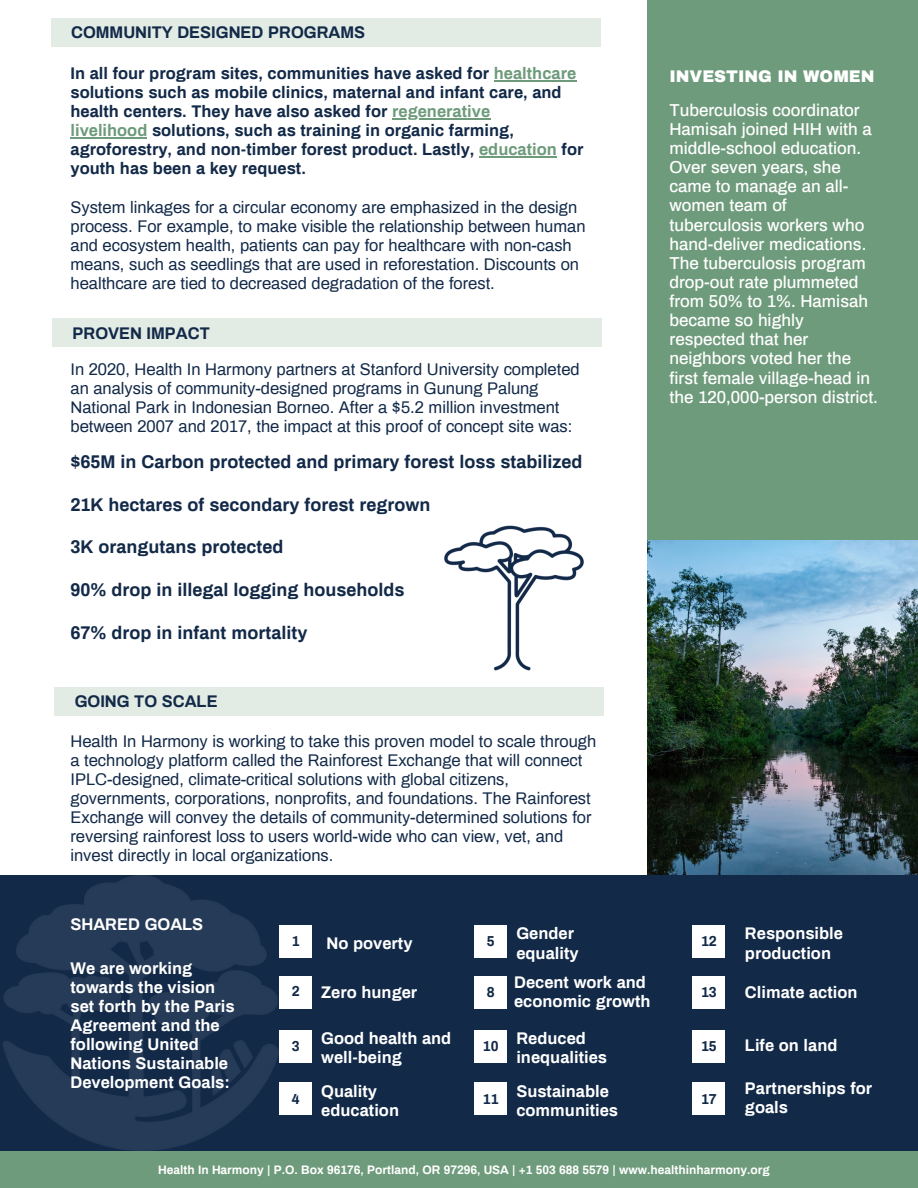
<style>
.page{position:relative;width:918px;height:1188px;background:#fff}
.page>*{position:absolute;margin:0;border:0;box-sizing:border-box;transform-origin:0 0}
.t1{font:700 18px "Archivo";color:#122948}
.t2{font:500 16.8px/19.2px "Archivo";color:#fff}
.t3{font:16.5px/19px "Archivo";color:#122948}
.t4{font:700 16.5px/19.2px "Archivo";color:#122948}
.t5{font:700 16.5px/19px "Archivo";color:#fff}
.t6{font:900 16.5px "Archivo";color:#fff}
.t7{font:700 14.1px "Archivo";color:#122948}
.t8{font:700 12px "Archivo";color:#fff}
.s1{color:#6e9b7b}
</style>
<div class="page">
<img style="left:648px;top:540px;width:270px;height:335px">
<div style="left:0;top:876px;width:918px;height:312px;background:#122948"></div>
<img style="left:3px;top:876px;width:278px;height:274px">
<div style="left:279px;top:925px;width:33px;height:32px;background:#fff"></div>
<div style="left:279px;top:976px;width:33px;height:33px;background:#fff"></div>
<div style="left:692px;top:1030px;width:33px;height:33px;background:#fff"></div>
<div style="left:474px;top:1030px;width:33px;height:33px;background:#fff"></div>
<div style="left:474px;top:925px;width:33px;height:32px;background:#fff"></div>
<div style="left:692px;top:976px;width:33px;height:33px;background:#fff"></div>
<div style="left:692px;top:925px;width:33px;height:32px;background:#fff"></div>
<div style="left:474px;top:976px;width:33px;height:33px;background:#fff"></div>
<div style="left:279px;top:1030px;width:33px;height:33px;background:#fff"></div>
<div style="left:648px;top:0;width:270px;height:540px;background:#6e9b7b"></div>
<img style="left:444px;top:525px;width:140px;height:146px">
<div style="left:52px;top:319px;width:550px;height:28px;background:#e2ebe4"></div>
<div style="left:0;top:1151px;width:918px;height:37px;background:#6e9b7b"></div>
<div style="left:54px;top:687px;width:550px;height:29px;background:#e2ebe4"></div>
<div style="left:279px;top:1082px;width:33px;height:33px;background:#fff"></div>
<div style="left:474px;top:1082px;width:33px;height:33px;background:#fff"></div>
<div style="left:692px;top:1082px;width:33px;height:33px;background:#fff"></div>
<div style="left:51px;top:18px;width:550px;height:28px;background:#e2ebe4"></div>
<hr style="left:494px;top:80px;width:82px;height:1px;background:#6e9b7b">
<hr style="left:392px;top:118px;width:98px;height:1px;background:#6e9b7b">
<hr style="left:71px;top:137px;width:76px;height:1px;background:#6e9b7b">
<hr style="left:479px;top:156px;width:78px;height:2px;background:#6e9b7b">
<p class="t4" style="left:71px;top:23px;width:296px">COMMUNITY DESIGNED PROGRAMS</p>
<p class="t4" style="left:71px;top:64px;width:515px">In all four program sites, communities have asked for <span class="s1">healthcare </span>solutions such as mobile clinics, maternal and infant care, and health centers. They have also asked for <span class="s1">regenerative<br>livelihood</span> solutions, such as training in organic farming, agroforestry, and non-timber forest product. Lastly, <span class="s1">education</span> for youth has been a key request.</p>
<p class="t3" style="left:71px;top:198px;width:517px">System linkages for a circular economy are emphasized in the design process. For example, to make visible the relationship between human and ecosystem health, patients can pay for healthcare with non-cash means, such as seedlings that are used in reforestation. Discounts on healthcare are tied to decreased degradation of the forest.</p>
<p class="t4" style="left:72px;top:324px;width:139px">PROVEN IMPACT</p>
<p class="t3" style="left:71px;top:360px;width:511px">In 2020, Health In Harmony partners at Stanford University completed an analysis of community-designed programs in Gunung Palung National Park in Indonesian Borneo. After a $5.2 million investment between 2007 and 2017, the impact at this proof of concept site was:</p>
<p class="t1" style="left:71px;top:452px;width:514px">$65M in Carbon protected and primary forest loss stabilized</p>
<p class="t1" style="left:71px;top:495px;width:362px">21K hectares of secondary forest regrown</p>
<p class="t1" style="left:71px;top:538px;width:215px">3K orangutans protected</p>
<p class="t1" style="left:71px;top:580px;width:336px">90% drop in illegal logging households</p>
<p class="t1" style="left:71px;top:623px;width:239px">67% drop in infant mortality</p>
<p class="t4" style="left:75px;top:692px;width:144px">GOING TO SCALE</p>
<p class="t3" style="left:71px;top:732px;width:527px">Health In Harmony is working to take this proven model to scale through a technology platform called the Rainforest Exchange that will connect IPLC-designed, climate-critical solutions with global citizens, governments, corporations, nonprofits, and foundations. The Rainforest Exchange will convey the details of community-determined solutions for reversing rainforest loss to users world-wide who can view, vet, and invest directly in local organizations.</p>
<p class="t6" style="left:669px;top:67px;width:207px">INVESTING IN WOMEN</p>
<p class="t2" style="left:669px;top:101px;width:210px">Tuberculosis coordinator<br>Hamisah joined HIH with a middle-school education.<br>Over seven years, she came to manage an all&shy;women team of tuberculosis workers who hand-deliver medications.<br>The tuberculosis program drop-out rate plummeted from 50% to 1%. Hamisah became so highly respected that her neighbors voted her the first female village-head in the 120,000-person district.</p>
<p class="t5" style="left:71px;top:915px;width:134px">SHARED GOALS</p>
<p class="t5" style="left:71px;top:959px;width:146px">We are working towards the vision</p>
<p class="t5" style="left:71px;top:997px;width:166px">set forth by the Paris<br>Agreement and the following United<br>Nations Sustainable<br>Development Goals:</p>
<p class="t7" style="left:292px;top:934px;width:9px">1</p>
<p class="t7" style="left:292px;top:984px;width:9px">2</p>
<p class="t5" style="left:327px;top:934px;width:88px">No poverty</p>
<p class="t5" style="left:321px;top:983px;width:98px">Zero hunger</p>
<p class="t7" style="left:487px;top:934px;width:9px">5</p>
<p class="t7" style="left:487px;top:985px;width:9px">8</p>
<p class="t5" style="left:516px;top:924px;width:64px">Gender equality</p>
<p class="t5" style="left:514px;top:973px;width:138px">Decent work and economic growth</p>
<p class="t7" style="left:701px;top:934px;width:17px">12</p>
<p class="t7" style="left:701px;top:985px;width:17px">13</p>
<p class="t5" style="left:745px;top:924px;width:100px">Responsible production</p>
<p class="t5" style="left:745px;top:983px;width:114px">Climate action</p>
<p class="t5" style="left:321px;top:1029px;width:132px">Good health and well-being</p>
<p class="t5" style="left:516px;top:1029px;width:92px">Reduced inequalities</p>
<p class="t5" style="left:516px;top:1082px;width:103px">Sustainable communities</p>
<p class="t5" style="left:745px;top:1079px;width:129px">Partnerships for goals</p>
<p class="t5" style="left:745px;top:1036px;width:94px">Life on land</p>
<p class="t7" style="left:292px;top:1039px;width:9px">3</p>
<p class="t7" style="left:483px;top:1039px;width:17px">10</p>
<p class="t7" style="left:701px;top:1039px;width:17px">15</p>
<p class="t5" style="left:321px;top:1082px;width:79px">Quality education</p>
<p class="t7" style="left:292px;top:1091px;width:9px">4</p>
<p class="t7" style="left:483px;top:1091px;width:17px">11</p>
<p class="t7" style="left:701px;top:1091px;width:17px">17</p>
<p class="t8" style="left:158px;top:1164px;width:613px">Health In Harmony | P.O. Box 96176, Portland, OR 97296, USA | +1 503 688 5579 | www.healthinharmony.org</p>
</div>
